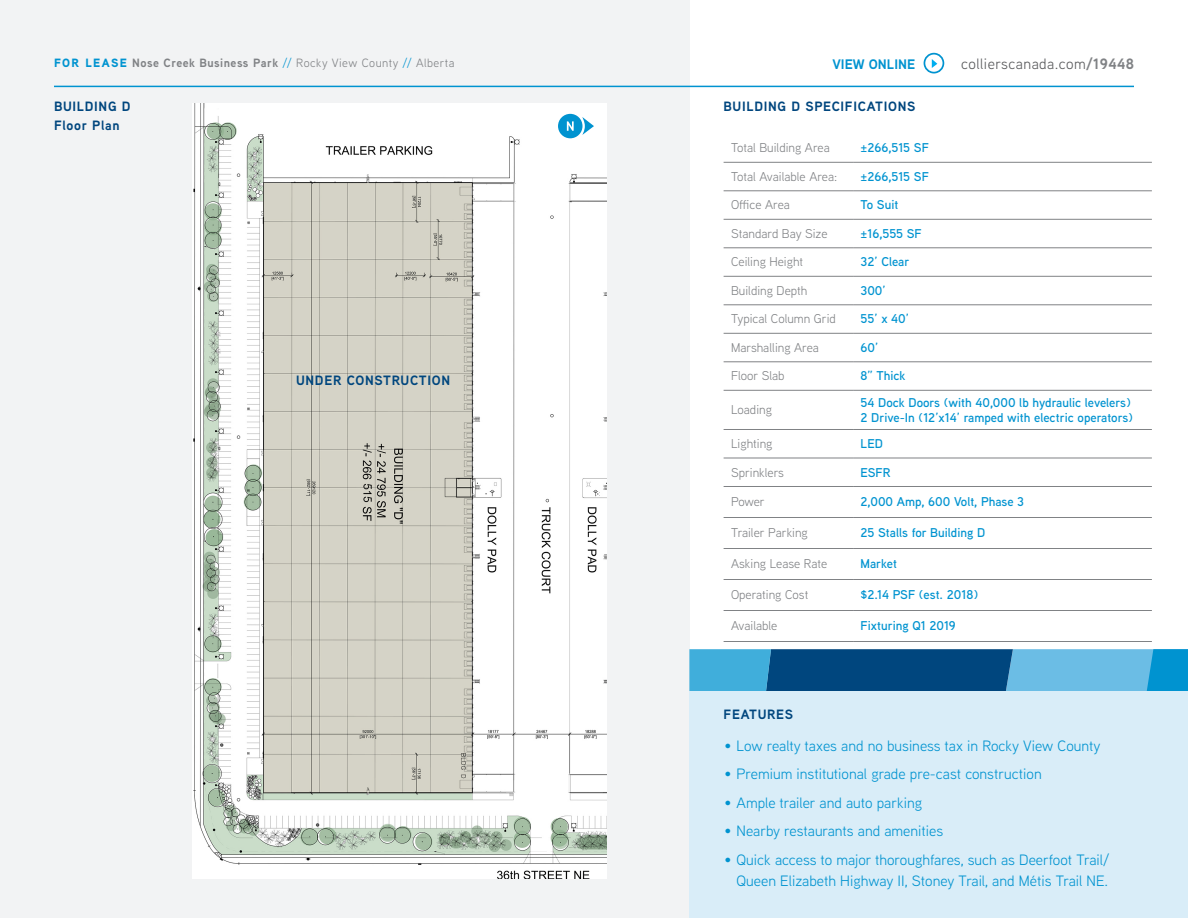
<style>
.page{position:relative;width:1188px;height:918px;background:#fff}
.page>*{position:absolute;margin:0;border:0;box-sizing:border-box;transform-origin:0 0}
.t1{font:15px/21px "Aaux Next";color:#0093d0;text-align:right}
.t2{font:15px "Aaux Next";letter-spacing:.03em;color:#57585a}
.t3{font:700 13.8px "Aaux Next";color:#0093d0}
.Area_Subhead{font:700 13.5px "Aaux Next";letter-spacing:.05em;color:#00467e}
.Table_1_Value{font:600 12.75px "Aaux Next";color:#0093d0}
.Table_1_Label{font:12.75px "Aaux Next";color:#808285}
.t4{font:12px "Aaux Next";letter-spacing:.04em;color:#808285}
.s1{font-weight:900;color:#0093d0}
.s2{font-weight:700}
.s3{color:#0093d0}
.s4{font-weight:700;color:#808285}
</style>
<div class="page">
<div style="left:0;top:0;width:689px;height:918px;background:#f2f3f4"></div>
<svg style="left:689px;top:649px;width:499px;height:42px;background:#297eb0"></svg>
<div style="left:689px;top:691px;width:499px;height:227px;background:#d9edf8"></div>
<hr style="left:54px;top:86px;width:1080px;height:1px;background:#0093d0">
<div style="left:924px;top:53px;width:20px;height:20px;border:2px solid #0093d0;border-radius:50%"></div>
<svg style="left:932px;top:59px;width:5px;height:9px"></svg>
<hr style="left:724px;top:162px;width:129px;height:1px;background:#808285">
<hr style="left:853px;top:162px;width:299px;height:1px;background:#808285">
<hr style="left:724px;top:191px;width:129px;height:1px;background:#808285">
<hr style="left:853px;top:191px;width:299px;height:1px;background:#808285">
<hr style="left:724px;top:219px;width:129px;height:1px;background:#808285">
<hr style="left:853px;top:219px;width:299px;height:1px;background:#808285">
<hr style="left:724px;top:248px;width:129px;height:1px;background:#808285">
<hr style="left:853px;top:248px;width:299px;height:1px;background:#808285">
<hr style="left:724px;top:276px;width:129px;height:1px;background:#808285">
<hr style="left:853px;top:276px;width:299px;height:1px;background:#808285">
<hr style="left:724px;top:305px;width:129px;height:1px;background:#808285">
<hr style="left:853px;top:305px;width:299px;height:1px;background:#808285">
<hr style="left:724px;top:333px;width:129px;height:1px;background:#808285">
<hr style="left:853px;top:333px;width:299px;height:1px;background:#808285">
<hr style="left:724px;top:362px;width:129px;height:1px;background:#808285">
<hr style="left:853px;top:362px;width:299px;height:1px;background:#808285">
<hr style="left:724px;top:390px;width:129px;height:1px;background:#808285">
<hr style="left:853px;top:390px;width:299px;height:1px;background:#808285">
<hr style="left:724px;top:429px;width:129px;height:1px;background:#808285">
<hr style="left:853px;top:429px;width:299px;height:1px;background:#808285">
<hr style="left:724px;top:458px;width:129px;height:1px;background:#808285">
<hr style="left:853px;top:458px;width:299px;height:1px;background:#808285">
<hr style="left:724px;top:486px;width:129px;height:1px;background:#808285">
<hr style="left:853px;top:486px;width:299px;height:1px;background:#808285">
<hr style="left:724px;top:517px;width:129px;height:1px;background:#808285">
<hr style="left:853px;top:517px;width:299px;height:1px;background:#808285">
<hr style="left:724px;top:548px;width:129px;height:1px;background:#808285">
<hr style="left:853px;top:548px;width:299px;height:1px;background:#808285">
<hr style="left:724px;top:579px;width:129px;height:1px;background:#808285">
<hr style="left:853px;top:579px;width:299px;height:1px;background:#808285">
<hr style="left:724px;top:610px;width:129px;height:1px;background:#808285">
<hr style="left:853px;top:610px;width:299px;height:1px;background:#808285">
<hr style="left:724px;top:641px;width:129px;height:1px;background:#808285">
<hr style="left:853px;top:641px;width:299px;height:1px;background:#808285">
<img style="left:192px;top:103px;width:414px;height:775px">
<div style="left:558px;top:114px;width:25px;height:24px;background:#0093d0;border-radius:50%"></div>
<svg style="left:567px;top:121px;width:7px;height:10px"></svg>
<svg style="left:582px;top:117px;width:12px;height:18px"></svg>
<p class="t4" style="left:54px;top:54px;width:402px"><span class="s1">FOR LEASE</span> <span class="s2">Nose Creek Business Park</span> <span class="s3">//</span> Rocky View County <span class="s3">//</span> Alberta</p>
<p class="t3" style="left:832px;top:54px;width:84px">VIEW ONLINE</p>
<p class="t2" style="left:961px;top:53px;width:175px">collierscanada.com<span class="s4">/19448</span></p>
<p class="Area_Subhead" style="left:54px;top:97px;width:78px">BUILDING D</p>
<p class="Area_Subhead" style="left:724px;top:97px;width:193px">BUILDING D SPECIFICATIONS</p>
<p class="Area_Subhead" style="left:54px;top:116px;width:67px">Floor Plan</p>
<p class="Area_Subhead" style="left:296px;top:370px;width:156px">UNDER CONSTRUCTION</p>
<p class="Table_1_Label" style="left:731px;top:139px;width:100px">Total Building Area</p>
<p class="Table_1_Value" style="left:861px;top:139px;width:70px">±266,515 SF</p>
<p class="Table_1_Label" style="left:731px;top:168px;width:108px">Total Available Area:</p>
<p class="Table_1_Value" style="left:861px;top:168px;width:70px">±266,515 SF</p>
<p class="Table_1_Label" style="left:731px;top:196px;width:60px">Office Area</p>
<p class="Table_1_Value" style="left:861px;top:196px;width:39px">To Suit</p>
<p class="Table_1_Label" style="left:731px;top:225px;width:98px">Standard Bay Size</p>
<p class="Table_1_Value" style="left:861px;top:225px;width:63px">±16,555 SF</p>
<p class="Table_1_Label" style="left:731px;top:253px;width:74px">Ceiling Height</p>
<p class="Table_1_Value" style="left:861px;top:253px;width:50px">32’ Clear</p>
<p class="Table_1_Label" style="left:731px;top:282px;width:78px">Building Depth</p>
<p class="Table_1_Value" style="left:861px;top:282px;width:27px">300’</p>
<p class="Table_1_Label" style="left:731px;top:310px;width:106px">Typical Column Grid</p>
<p class="Table_1_Value" style="left:861px;top:310px;width:50px">55’ x 40’</p>
<p class="Table_1_Label" style="left:731px;top:339px;width:89px">Marshalling Area</p>
<p class="Table_1_Value" style="left:861px;top:339px;width:19px">60’</p>
<p class="Table_1_Label" style="left:731px;top:367px;width:55px">Floor Slab</p>
<p class="Table_1_Value" style="left:861px;top:367px;width:46px">8” Thick</p>
<p class="Table_1_Label" style="left:731px;top:401px;width:42px">Loading</p>
<p class="Table_1_Value" style="left:861px;top:393px;width:272px">54 Dock Doors (with 40,000 lb hydraulic levelers)</p>
<p class="Table_1_Value" style="left:861px;top:409px;width:274px">2 Drive-In (12’x14’ ramped with electric operators)</p>
<p class="Table_1_Label" style="left:731px;top:435px;width:43px">Lighting</p>
<p class="Table_1_Value" style="left:861px;top:435px;width:24px">LED</p>
<p class="Table_1_Label" style="left:731px;top:464px;width:54px">Sprinklers</p>
<p class="Table_1_Value" style="left:861px;top:463px;width:32px">ESFR</p>
<p class="Table_1_Label" style="left:731px;top:493px;width:35px">Power</p>
<p class="Table_1_Value" style="left:861px;top:493px;width:165px">2,000 Amp, 600 Volt, Phase 3</p>
<p class="Table_1_Label" style="left:731px;top:524px;width:78px">Trailer Parking</p>
<p class="Table_1_Value" style="left:861px;top:524px;width:126px">25 Stalls for Building D</p>
<p class="Table_1_Label" style="left:731px;top:555px;width:98px">Asking Lease Rate</p>
<p class="Table_1_Value" style="left:861px;top:555px;width:38px">Market</p>
<p class="Table_1_Label" style="left:731px;top:586px;width:79px">Operating Cost</p>
<p class="Table_1_Value" style="left:861px;top:586px;width:119px">$2.14 PSF (est. 2018)</p>
<p class="Table_1_Label" style="left:731px;top:617px;width:48px">Available</p>
<p class="Table_1_Value" style="left:861px;top:617px;width:97px">Fixturing Q1 2019</p>
<p class="Area_Subhead" style="left:724px;top:704px;width:71px">FEATURES</p>
<p class="t1" style="left:725px;top:735px;width:378px">• Low realty taxes and no business tax in Rocky View County</p>
<p class="t1" style="left:725px;top:763px;width:319px">• Premium institutional grade pre-cast construction</p>
<p class="t1" style="left:725px;top:792px;width:199px">• Ample trailer and auto parking</p>
<p class="t1" style="left:725px;top:820px;width:220px">• Nearby restaurants and amenities</p>
<p class="t1" style="left:725px;top:849px;width:386px">• Quick access to major thoroughfares, such as Deerfoot Trail/<br>Queen Elizabeth Highway II, Stoney Trail, and Métis Trail NE.</p>
</div>
